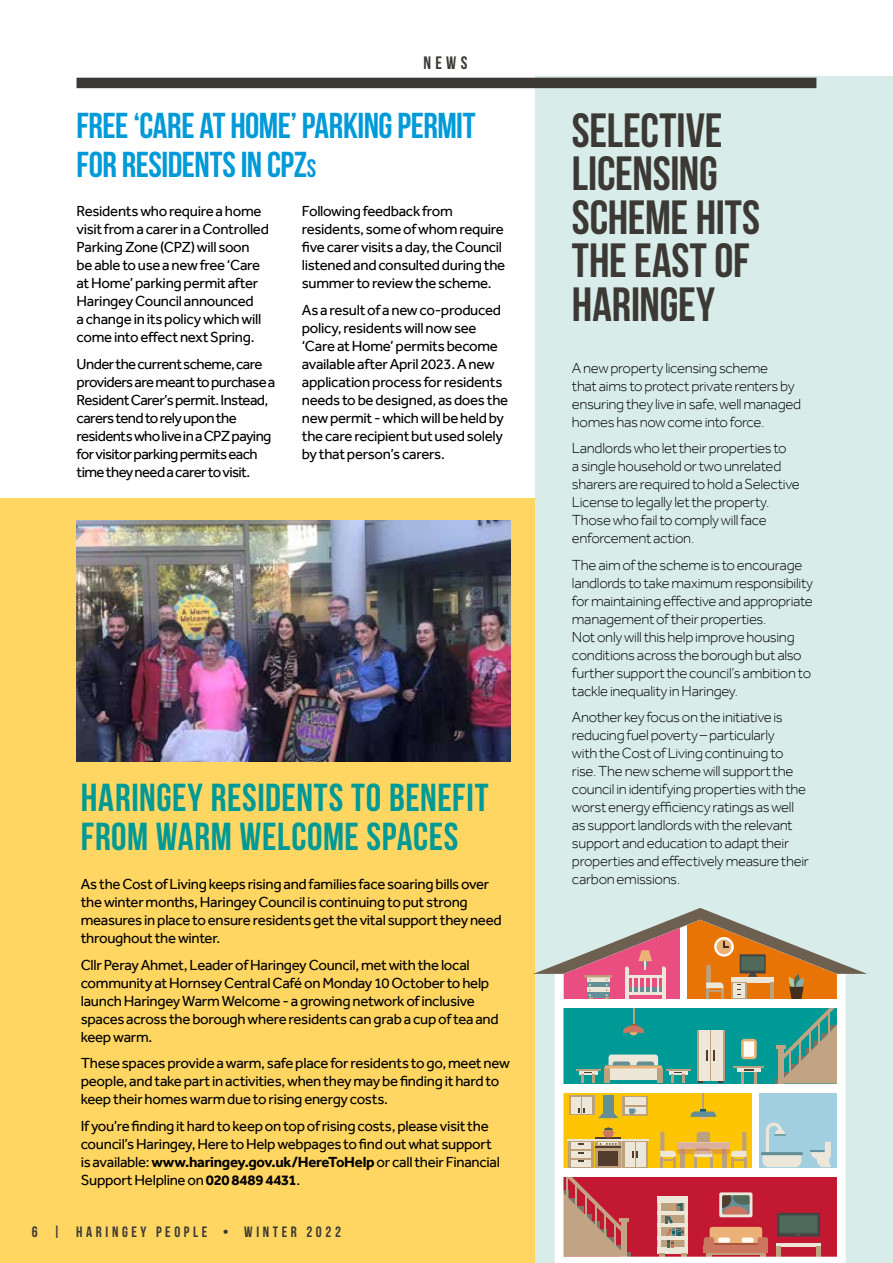
<style>
.page{position:relative;width:893px;height:1263px;background:#fff}
.page>*{position:absolute;margin:0;border:0;box-sizing:border-box;transform-origin:0 0}
.t1{font:48px/43.5px "Bebas Neue";letter-spacing:-.005em;color:#3c3935}
.t2{font:39px/39px "Bebas Neue";letter-spacing:.015em;color:#009a96}
.t3{font:36px/39px "Bebas Neue";letter-spacing:-.015em;color:#009ad8}
.t4{font:18px "Bebas Neue";color:#3c3935}
.t5{font:15px/18px "Effra";letter-spacing:-.02em;color:#000}
.t6{font:300 15px/18px "Effra";letter-spacing:-.02em;color:#000}
.t7{font:15px/18px "Effra";letter-spacing:-.04em;color:#000}
.t8{font:15px "Bebas Neue";letter-spacing:.24em;color:#3c3935}
.s1{font-size:25.2px}
.s2{font-weight:700}
</style>
<div class="page">
<div style="left:0;top:499px;width:536px;height:764px;background:#ffd662"></div>
<div style="left:536px;top:77px;width:357px;height:1186px;background:#d8ecea"></div>
<div style="left:77px;top:78px;width:739px;height:10px;background:#3c3935"></div>
<svg style="left:555px;top:1083px;width:291px;height:180px;background:#d29d7e"></svg>
<svg style="left:533px;top:908px;width:334px;height:175px"></svg>
<img style="left:77px;top:521px;width:433px;height:240px">
<p class="t4" style="left:423px;top:53px;width:46px">NEWS</p>
<h3 class="t3" style="left:77px;top:105px;width:401px">FREE ‘CARE AT HOME’ PARKING PERMIT<br>FOR RESIDENTS IN CPZ<span class="s1">s</span></h3>
<p class="t5" style="left:77px;top:202px;width:194px">Residents who require a home visit from a carer in a Controlled<br>Parking Zone (CPZ) will soon be able to use a new free ‘Care at Home’ parking permit after<br>Haringey Council announced<br>a change in its policy which will come into effect next Spring.</p>
<p class="t7" style="left:77px;top:354px;width:200px">Under the current scheme, care providers are meant to purchase a<br>Resident Carer’s permit. Instead, carers tend to rely upon the residents who live in a CPZ paying for visitor parking permits each time they need a carer to visit.</p>
<p class="t5" style="left:302px;top:202px;width:205px">Following feedback from residents, some of whom require five carer visits a day, the Council listened and consulted during the summer to review the scheme.</p>
<p class="t5" style="left:302px;top:300px;width:208px">As a result of a new co-produced policy, residents will now see ‘Care at Home’ permits become available after April 2023. A new application process for residents needs to be designed, as does the new permit - which will be held by the care recipient but used solely by that person’s carers.</p>
<h2 class="t2" style="left:81px;top:778px;width:409px">HARINGEY RESIDENTS TO BENEFIT<br>FROM WARM WELCOME SPACES</h2>
<p class="t5" style="left:81px;top:875px;width:422px">As the Cost of Living keeps rising and families face soaring bills over the winter months, Haringey Council is continuing to put strong measures in place to ensure residents get the vital support they need throughout the winter.</p>
<p class="t5" style="left:81px;top:956px;width:419px">Cllr Peray Ahmet, Leader of Haringey Council, met with the local community at Hornsey Central Café on Monday 10 October to help launch Haringey Warm Welcome - a growing network of inclusive spaces across the borough where residents can grab a cup of tea and keep warm.</p>
<p class="t5" style="left:81px;top:1054px;width:431px">These spaces provide a warm, safe place for residents to go, meet new people, and take part in activities, when they may be finding it hard to keep their homes warm due to rising energy costs.</p>
<p class="t5" style="left:81px;top:1117px;width:421px">If you’re finding it hard to keep on top of rising costs, please visit the council’s Haringey, Here to Help webpages to find out what support is available: <span class="s2">www.haringey.gov.uk/HereToHelp</span> or call their Financial Support Helpline on <span class="s2">020 8489 4431</span>.</p>
<p class="t8" style="left:32px;top:1223px;width:311px">6 | HARINGEY PEOPLE • WINTER 2022</p>
<h1 class="t1" style="left:572px;top:108px;width:190px">SELECTIVE<br>LICENSING<br>SCHEME HITS<br>THE EAST OF<br>HARINGEY</h1>
<p class="t6" style="left:572px;top:359px;width:231px">A new property licensing scheme<br>that aims to protect private renters by ensuring they live in safe, well managed homes has now come into force.</p>
<p class="t6" style="left:572px;top:439px;width:229px">Landlords who let their properties to<br>a single household or two unrelated sharers are required to hold a Selective License to legally let the property.<br>Those who fail to comply will face enforcement action.</p>
<p class="t6" style="left:572px;top:556px;width:243px">The aim of the scheme is to encourage landlords to take maximum responsibility for maintaining effective and appropriate management of their properties.<br>Not only will this help improve housing conditions across the borough but also further support the council’s ambition to tackle inequality in Haringey.</p>
<p class="t6" style="left:572px;top:708px;width:239px">Another key focus on the initiative is reducing fuel poverty – particularly<br>with the Cost of Living continuing to rise. The new scheme will support the council in identifying properties with the worst energy efficiency ratings as well as support landlords with the relevant support and education to adapt their properties and effectively measure their carbon emissions.</p>
</div>
